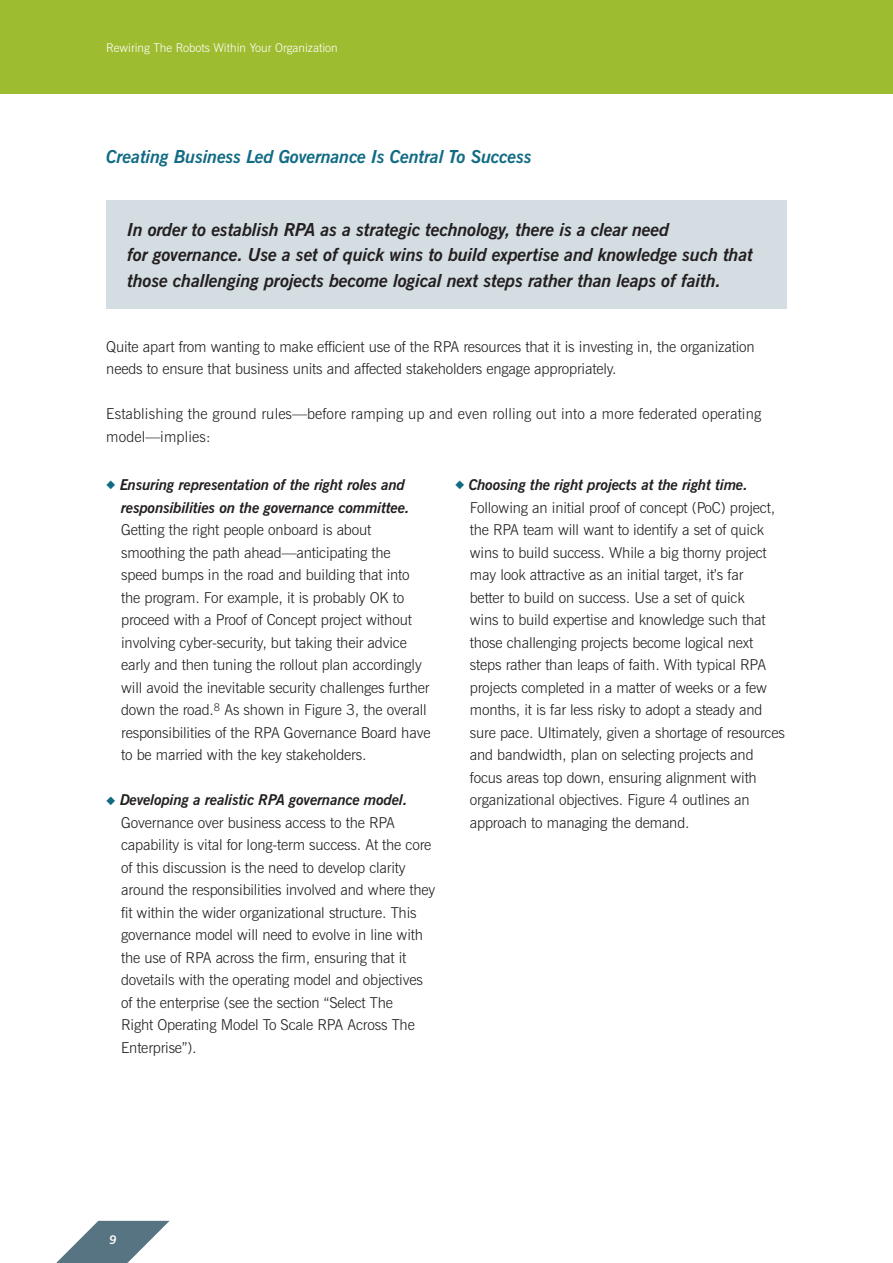
<style>
.page{position:relative;width:893px;height:1263px;background:#fff}
.page>*{position:absolute;margin:0;border:0;box-sizing:border-box;transform-origin:0 0}
.t1{font:italic 700 18px/25.5px "News Gothic BT";letter-spacing:-.01em;color:#231f20}
.t2{font:italic 700 18px "News Gothic BT";letter-spacing:-.01em;color:#116b84}
.t3{font:300 15px/22.5px "News Gothic BT";letter-spacing:-.01em;color:#231f20}
.t4{font:300 15px/22.5px "News Gothic BT";letter-spacing:.01em;color:#231f20}
.t5{font:italic 700 15px/22.5px "News Gothic BT";letter-spacing:-.01em;color:#231f20;text-align:right}
.t6{font:300 12px "News Gothic BT";color:#fff}
.t7{font:italic 700 12px "News Gothic BT";color:#fff}
.s1{color:#116b84}
.s2{font-weight:700;font-style:italic}
</style>
<div class="page">
<svg style="left:56px;top:1221px;width:114px;height:42px"></svg>
<div style="left:0;top:0;width:893px;height:94px;background:#9ebc2f"></div>
<div style="left:106px;top:200px;width:681px;height:108px;background:#d4dde2"></div>
<p class="t6" style="left:106px;top:40px;width:233px">Rewiring The Robots Within Your Organization</p>
<p class="t2" style="left:106px;top:146px;width:427px">Creating Business Led Governance Is Central To Success</p>
<p class="t1" style="left:128px;top:216px;width:627px">In order to establish RPA as a strategic technology, there is a clear need<br>for governance. Use a set of quick wins to build expertise and knowledge such that those challenging projects become logical next steps rather than leaps of faith.</p>
<p class="t3" style="left:106px;top:335px;width:650px">Quite apart from wanting to make efficient use of the RPA resources that it is investing in, the organization needs to ensure that business units and affected stakeholders engage appropriately.</p>
<p class="t4" style="left:106px;top:403px;width:656px">Establishing the ground rules—before ramping up and even rolling out into a more federated operating model—implies:</p>
<p class="t5" style="left:106px;top:473px;width:305px"><span class="s1">◆</span> Ensuring representation of the right roles and responsibilities on the governance committee.</p>
<p class="t3" style="left:121px;top:518px;width:311px">Getting the right people onboard is about smoothing the path ahead—anticipating the speed bumps in the road and building that into the program. For example, it is probably OK to proceed with a Proof of Concept project without involving cyber-security, but taking their advice early and then tuning the rollout plan accordingly will avoid the inevitable security challenges further down the road.<sup>8</sup> As shown in Figure 3, the overall responsibilities of the RPA Governance Board have to be married with the key stakeholders.</p>
<p class="t3" style="left:121px;top:788px;width:316px;text-indent:-15px"><span class="s1">◆</span> <span class="s2">Developing a realistic RPA governance model.<br></span>Governance over business access to the RPA capability is vital for long-term success. At the core of this discussion is the need to develop clarity around the responsibilities involved and where they fit within the wider organizational structure. This governance model will need to evolve in line with the use of RPA across the firm, ensuring that it dovetails with the operating model and objectives of the enterprise (see the section “Select The<br>Right Operating Model To Scale RPA Across The Enterprise”).</p>
<p class="t3" style="left:470px;top:473px;width:316px;text-indent:-15px"><span class="s1">◆</span> <span class="s2">Choosing the right projects at the right time.<br></span>Following an initial proof of concept (PoC) project, the RPA team will want to identify a set of quick wins to build success. While a big thorny project may look attractive as an initial target, it’s far<br>better to build on success. Use a set of quick<br>wins to build expertise and knowledge such that those challenging projects become logical next steps rather than leaps of faith. With typical RPA projects completed in a matter of weeks or a few months, it is far less risky to adopt a steady and sure pace. Ultimately, given a shortage of resources and bandwidth, plan on selecting projects and focus areas top down, ensuring alignment with organizational objectives. Figure 4 outlines an approach to managing the demand.</p>
<p class="t7" style="left:110px;top:1232px;width:9px">9</p>
</div>
